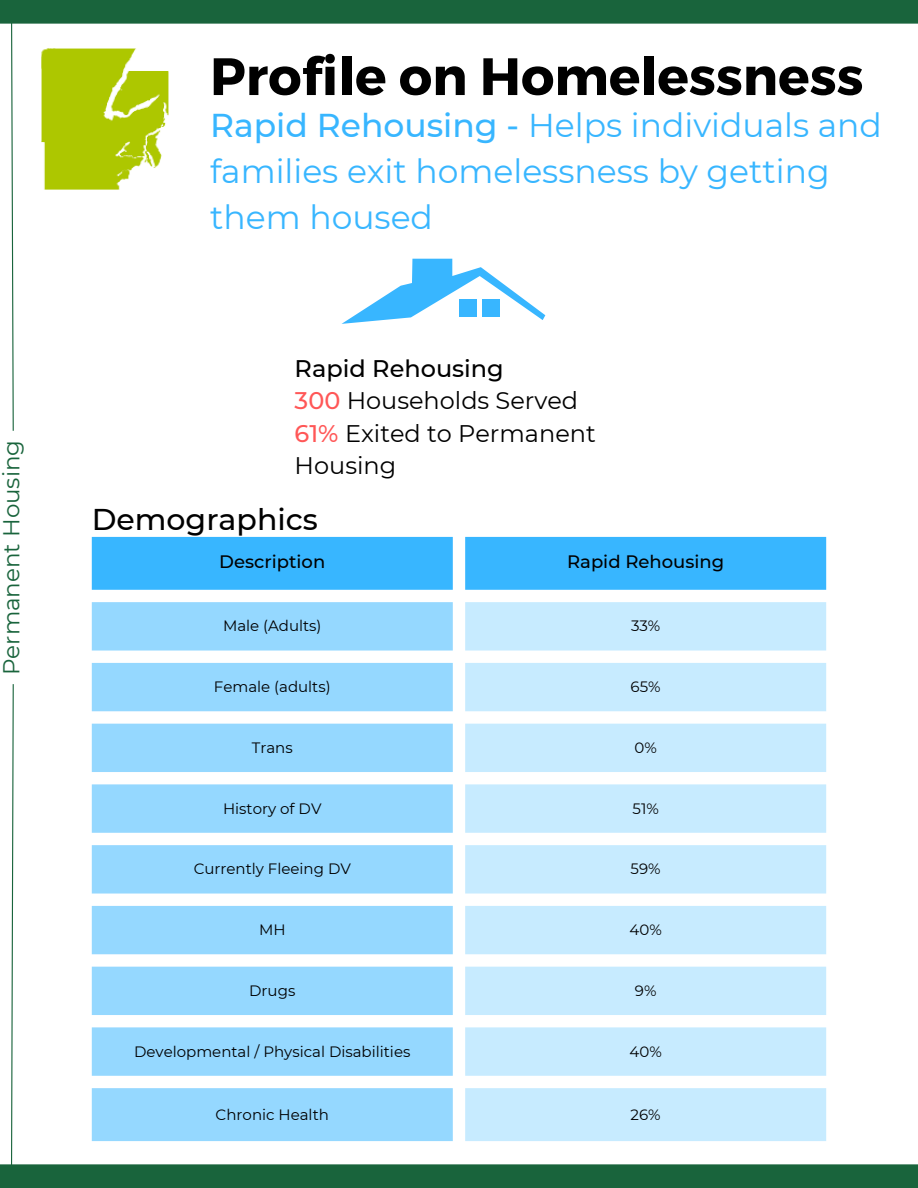
<style>
.page{position:relative;width:918px;height:1188px;background:#fff}
.page>*{position:absolute;margin:0;border:0;box-sizing:border-box;transform-origin:0 0}
.t1{font:700 52.5px "Montserrat";color:#000}
.t2{font:33px/46.2px "Montserrat";color:#38b6ff}
.t3{font:500 30px "Montserrat";color:#000}
.t4{font:24px/32.7px "Montserrat";color:#000}
.t5{font:500 24px "Montserrat";color:#000}
.t6{font:22.95px "Montserrat";color:#19643c}
.t7{font:500 18px "Montserrat";color:#000}
.t8{font:15px "Montserrat";color:#000}
.s1{font-weight:500}
.s2{font-weight:500;color:#ff5757}
</style>
<div class="page">
<div style="left:0;top:0;width:918px;height:24px;background:#19643c"></div>
<img style="left:41px;top:48px;width:128px;height:142px">
<div style="left:0;top:1164px;width:918px;height:24px;background:#19643c"></div>
<svg style="left:342px;top:259px;width:203px;height:65px"></svg>
<svg style="left:10px;top:684px;width:4px;height:481px"></svg>
<svg style="left:10px;top:23px;width:4px;height:408px"></svg>
<div style="left:92px;top:537px;width:734px;height:53px;background:#38b6ff"></div>
<svg style="left:92px;top:602px;width:361px;height:539px;fill:#95d8ff"></svg>
<svg style="left:465px;top:602px;width:361px;height:539px;fill:#c7ebff"></svg>
<p class="t6" style="left:-3px;top:675px;width:237px;rotate:-90deg">Permanent Housing</p>
<p class="t1" style="left:210px;top:42px;width:655px">Profile on Homelessness</p>
<p class="t2" style="left:210px;top:102px;width:673px"><span class="s1">Rapid Rehousing -</span> Helps individuals and families exit homelessness by getting them housed</p>
<p class="t5" style="left:295px;top:353px;width:211px">Rapid Rehousing</p>
<p class="t4" style="left:295px;top:384px;width:285px"><span class="s2">300</span> Households Served</p>
<p class="t4" style="left:295px;top:417px;width:303px"><span class="s2">61%</span> Exited to Permanent<br>Housing</p>
<p class="t3" style="left:92px;top:501px;width:228px">Demographics</p>
<p class="t7" style="left:219px;top:551px;width:108px">Description</p>
<p class="t7" style="left:567px;top:551px;width:158px">Rapid Rehousing</p>
<p class="t8" style="left:223px;top:617px;width:100px">Male (Adults)</p>
<p class="t8" style="left:631px;top:617px;width:31px">33%</p>
<p class="t8" style="left:214px;top:678px;width:118px">Female (adults)</p>
<p class="t8" style="left:631px;top:678px;width:32px">65%</p>
<p class="t8" style="left:252px;top:738px;width:42px">Trans</p>
<p class="t8" style="left:634px;top:738px;width:24px">0%</p>
<p class="t8" style="left:223px;top:799px;width:100px">History of DV</p>
<p class="t8" style="left:633px;top:799px;width:28px">51%</p>
<p class="t8" style="left:194px;top:860px;width:159px">Currently Fleeing DV</p>
<p class="t8" style="left:631px;top:860px;width:32px">59%</p>
<p class="t8" style="left:259px;top:921px;width:28px">MH</p>
<p class="t8" style="left:630px;top:921px;width:34px">40%</p>
<p class="t8" style="left:249px;top:981px;width:48px">Drugs</p>
<p class="t8" style="left:635px;top:981px;width:23px">9%</p>
<p class="t8" style="left:134px;top:1042px;width:278px">Developmental / Physical Disabilities</p>
<p class="t8" style="left:630px;top:1042px;width:34px">40%</p>
<p class="t8" style="left:216px;top:1105px;width:115px">Chronic Health</p>
<p class="t8" style="left:631px;top:1105px;width:32px">26%</p>
</div>
